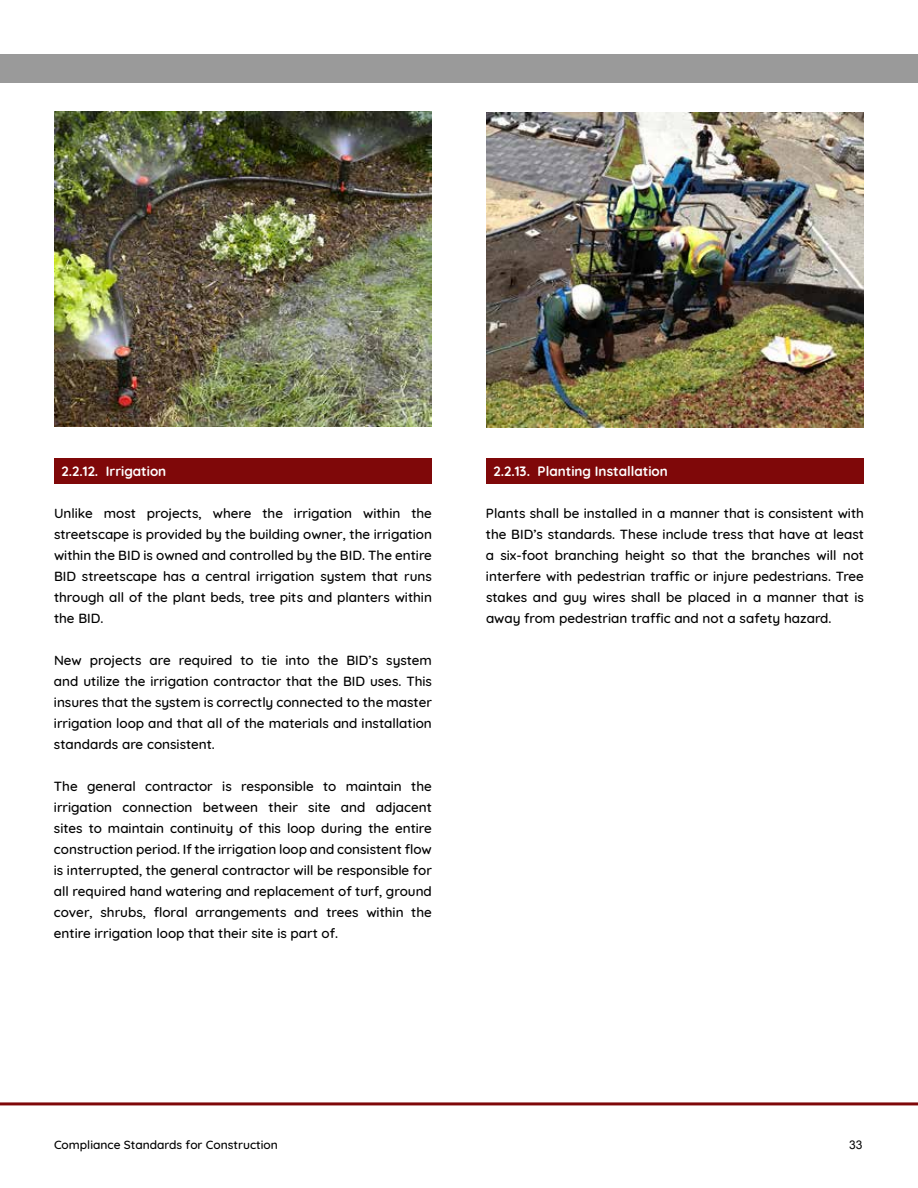
<style>
.page{position:relative;width:918px;height:1188px;background:#fff}
.page>*{position:absolute;margin:0;border:0;box-sizing:border-box;transform-origin:0 0}
.t1{font:500 13.5px/21px "Quicksand";color:#000;text-align:justify}
.t2{font:700 13.5px "Quicksand";color:#fff}
.t3{font:500 12px "Quicksand";color:#000}
.t4{font:12px "Arial";color:#000}
</style>
<div class="page">
<div style="left:0;top:54px;width:918px;height:28px;background:#9a9a9a"></div>
<hr style="left:0;top:1102px;width:918px;height:3px;background:#7f0809">
<div style="left:54px;top:458px;width:378px;height:25px;background:#7f0809"></div>
<div style="left:486px;top:458px;width:378px;height:25px;background:#7f0809"></div>
<img style="left:54px;top:112px;width:378px;height:314px">
<img style="left:486px;top:112px;width:378px;height:315px">
<p class="t2" style="left:62px;top:460px;width:106px">2.2.12. Irrigation</p>
<p class="t1" style="left:54px;top:501px;width:380px">Unlike most projects, where the irrigation within the streetscape is provided by the building owner, the irrigation within the BID is owned and controlled by the BID. The entire BID streetscape has a central irrigation system that runs through all of the plant beds, tree pits and planters within the BID.</p>
<p class="t1" style="left:54px;top:648px;width:380px">New projects are required to tie into the BID’s system and utilize the irrigation contractor that the BID uses. This insures that the system is correctly connected to the master irrigation loop and that all of the materials and installation standards are consistent.</p>
<p class="t1" style="left:54px;top:774px;width:380px">The general contractor is responsible to maintain the irrigation connection between their site and adjacent sites to maintain continuity of this loop during the entire construction period. If the irrigation loop and consistent flow is interrupted, the general contractor will be responsible for all required hand watering and replacement of turf, ground cover, shrubs, floral arrangements and trees within the entire irrigation loop that their site is part of.</p>
<p class="t2" style="left:494px;top:460px;width:176px">2.2.13. Planting Installation</p>
<p class="t1" style="left:486px;top:501px;width:380px">Plants shall be installed in a manner that is consistent with the BID’s standards. These include tress that have at least a six-foot branching height so that the branches will not interfere with pedestrian traffic or injure pedestrians. Tree stakes and guy wires shall be placed in a manner that is away from pedestrian traffic and not a safety hazard.</p>
<p class="t3" style="left:54px;top:1135px;width:225px">Compliance Standards for Construction</p>
<p class="t4" style="left:849px;top:1137px;width:15px">33</p>
</div>
